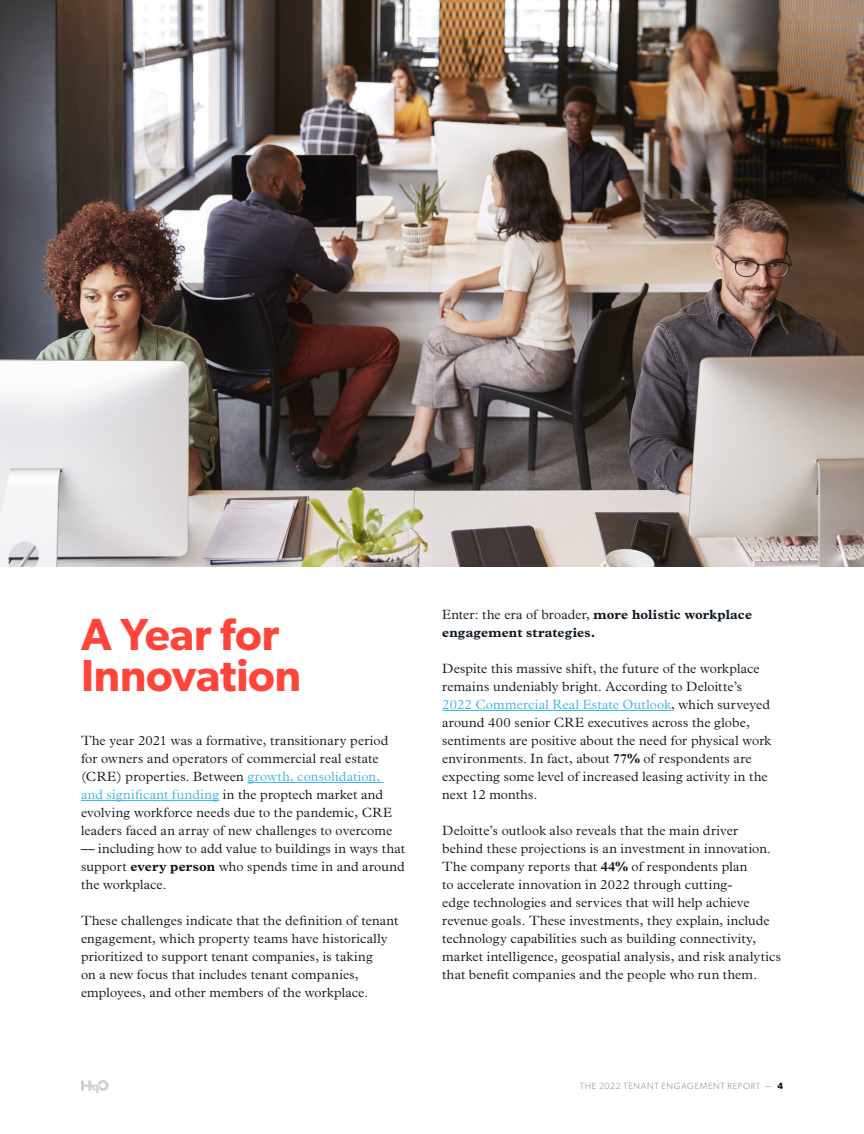
<style>
.page{position:relative;width:864px;height:1134px;background:#fff}
.page>*{position:absolute;margin:0;border:0;box-sizing:border-box;transform-origin:0 0}
.t1{font:600 45px/40.8px "Gibson";letter-spacing:-.005em;color:#ff4539}
.t2{font:300 13.5px/18px "Plantin MT Pro";letter-spacing:.01em;color:#101820}
.t3{font:700 13.5px/18px "Plantin MT Pro";letter-spacing:.015em;color:#101820}
.t4{font:300 9px "Gibson";letter-spacing:.07em;color:#8c8c8c}
.s1{color:#3db5e6}
.s2{font-weight:700}
.s3{font-weight:300}
.s4{font-weight:600;color:#000}
</style>
<div class="page">
<svg style="left:81px;top:1080px;width:28px;height:13px"></svg>
<img style="left:0;top:0;width:864px;height:567px">
<hr style="left:247px;top:782px;width:137px;height:1px;background:#3db5e6">
<hr style="left:81px;top:800px;width:138px;height:1px;background:#3db5e6">
<hr style="left:442px;top:710px;width:229px;height:1px;background:#3db5e6">
<h1 class="t1" style="left:81px;top:613px;width:222px">A Year for<br>Innovation</h1>
<p class="t2" style="left:81px;top:732px;width:313px">The year 2021 was a formative, transitionary period for owners and operators of commercial real estate (CRE) properties. Between <span class="s1">growth, consolidation, and significant funding</span> in the proptech market and evolving workforce needs due to the pandemic, CRE leaders faced an array of new challenges to overcome</p>
<p class="t2" style="left:81px;top:840px;width:326px;text-align:justify">— including how to add value to buildings in ways that support <span class="s2">every person</span> who spends time in and around the workplace.</p>
<p class="t2" style="left:81px;top:912px;width:319px">These challenges indicate that the definition of tenant engagement, which property teams have historically prioritized to support tenant companies, is taking<br>on a new focus that includes tenant companies, employees, and other members of the workplace.</p>
<p class="t3" style="left:442px;top:606px;width:311px"><span class="s3">Enter: the era of broader,</span> more holistic workplace engagement strategies.</p>
<p class="t2" style="left:442px;top:660px;width:331px">Despite this massive shift, the future of the workplace remains undeniably bright. According to Deloitte’s <span class="s1">2022 Commercial Real Estate Outlook</span>, which surveyed around 400 senior CRE executives across the globe, sentiments are positive about the need for physical work environments. In fact, about <span class="s2">77%</span> of respondents are expecting some level of increased leasing activity in the next 12 months.</p>
<p class="t2" style="left:442px;top:822px;width:340px">Deloitte’s outlook also reveals that the main driver behind these projections is an investment in innovation.<br>The company reports that <span class="s2">44%</span> of respondents plan<br>to accelerate innovation in 2022 through cutting-<br>edge technologies and services that will help achieve revenue goals. These investments, they explain, include technology capabilities such as building connectivity, market intelligence, geospatial analysis, and risk analytics that benefit companies and the people who run them.</p>
<p class="t4" style="left:580px;top:1081px;width:205px">THE 2022 TENANT ENGAGEMENT REPORT — <span class="s4">4</span></p>
</div>
